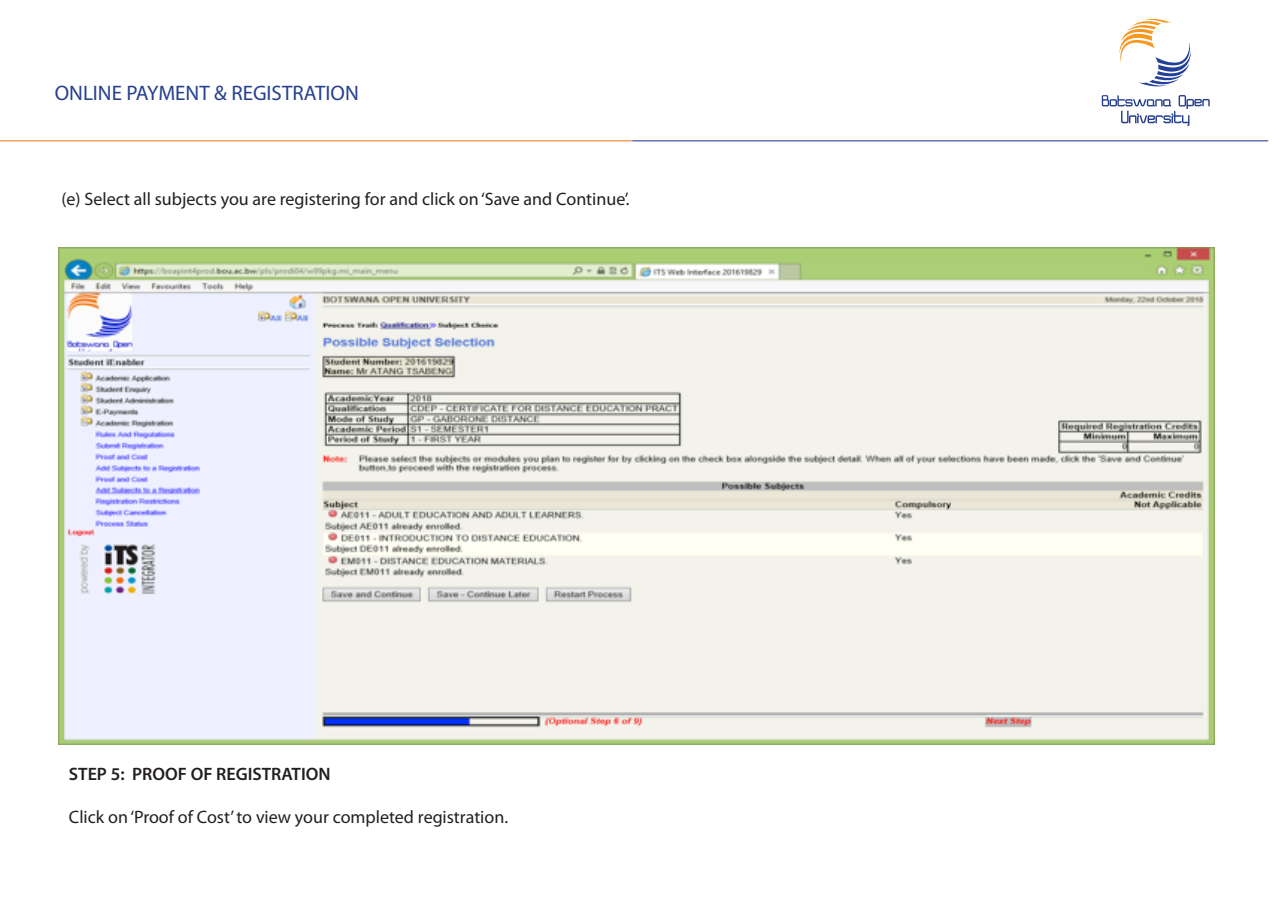
<style>
.page{position:relative;width:1272px;height:902px;background:#fff}
.page>*{position:absolute;margin:0;border:0;box-sizing:border-box;transform-origin:0 0}
.t1{font:21px "Myriad Pro";color:#253f8e}
.t2{font:18px "Myriad Pro";color:#231f20}
.t3{font:600 18px "Myriad Pro";color:#231f20}
</style>
<div class="page">
<svg style="left:1119px;top:19px;width:72px;height:67px"></svg>
<svg style="left:1102px;top:95px;width:108px;height:31px"></svg>
<hr style="left:632px;top:140px;width:636px;height:1px;background:#253f8e">
<hr style="left:0;top:140px;width:632px;height:1px;background:#f47d23">
<img style="left:58px;top:247px;width:1156px;height:497px">
<p class="t1" style="left:55px;top:80px;width:306px">ONLINE PAYMENT &amp; REGISTRATION</p>
<p class="t2" style="left:61px;top:188px;width:570px">(e) Select all subjects you are registering for and click on ‘Save and Continue’.</p>
<p class="t3" style="left:69px;top:763px;width:263px">STEP 5: PROOF OF REGISTRATION</p>
<p class="t2" style="left:69px;top:806px;width:441px">Click on ‘Proof of Cost’ to view your completed registration.</p>
</div>
